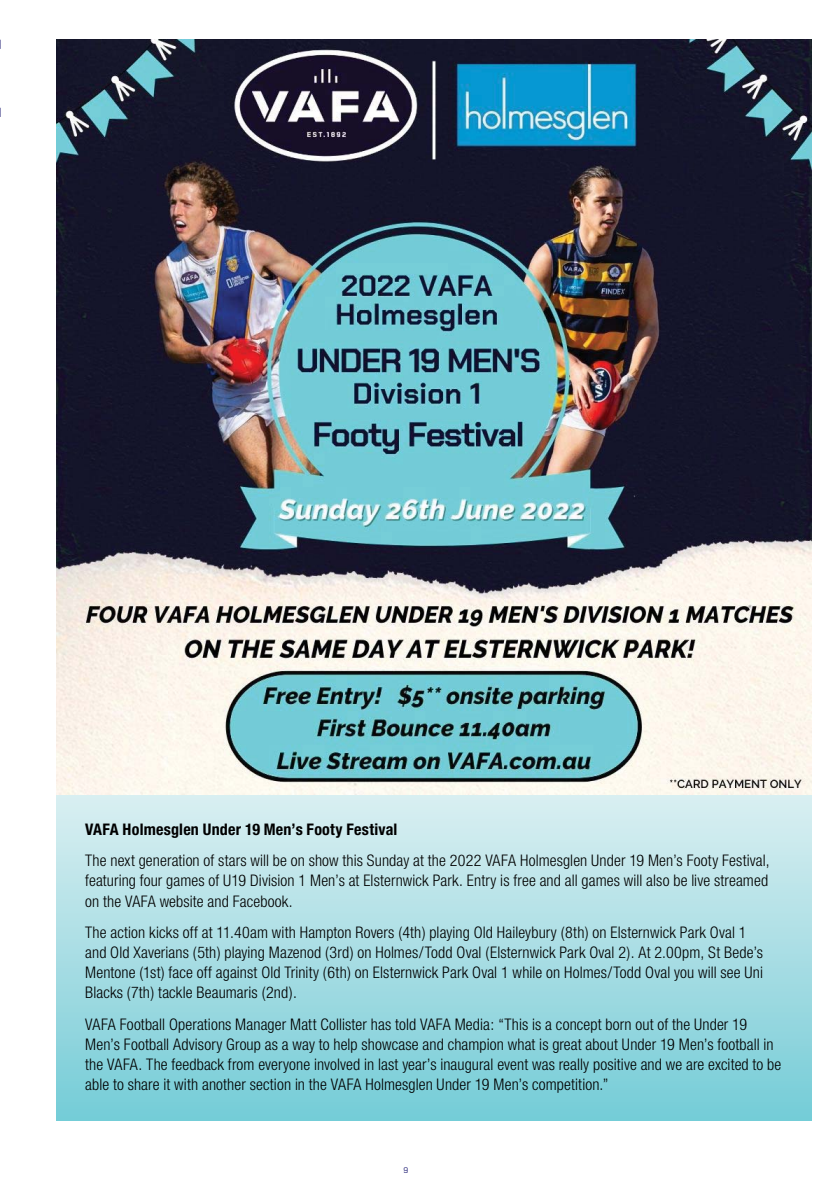
<style>
.page{position:relative;width:840px;height:1191px;background:#fff}
.page>*{position:absolute;margin:0;border:0;box-sizing:border-box;transform-origin:0 0}
.t1{font:300 condensed 16px/20.2px "Helvetica Neue";letter-spacing:.01em;color:#000}
.t2{font:700 condensed 16px "Helvetica Neue";letter-spacing:.015em;color:#000}
.t3{font:8px "Chakra Petch";color:#232176}
</style>
<div class="page">
<svg style="left:57px;top:794px;width:754px;height:326px;background:#a7dde4"></svg>
<img style="left:57px;top:40px;width:754px;height:754px">
<p class="t2" style="left:85px;top:823px;width:313px">VAFA Holmesglen Under 19 Men’s Footy Festival</p>
<p class="t1" style="left:85px;top:852px;width:685px;text-align:justify">The next generation of stars will be on show this Sunday at the 2022 VAFA Holmesglen Under 19 Men’s Footy Festival, featuring four games of U19 Division 1 Men’s at Elsternwick Park. Entry is free and all games will also be live streamed on the VAFA website and Facebook.</p>
<p class="t1" style="left:85px;top:923px;width:679px">The action kicks off at 11.40am with Hampton Rovers (4th) playing Old Haileybury (8th) on Elsternwick Park Oval 1 and Old Xaverians (5th) playing Mazenod (3rd) on Holmes/Todd Oval (Elsternwick Park Oval 2). At 2.00pm, St Bede’s Mentone (1st) face off against Old Trinity (6th) on Elsternwick Park Oval 1 while on Holmes/Todd Oval you will see Uni Blacks (7th) tackle Beaumaris (2nd).</p>
<p class="t1" style="left:85px;top:1015px;width:697px">VAFA Football Operations Manager Matt Collister has told VAFA Media: “This is a concept born out of the Under 19<br>Men’s Football Advisory Group as a way to help showcase and champion what is great about Under 19 Men’s football in the VAFA. The feedback from everyone involved in last year’s inaugural event was really positive and we are excited to be able to share it with another section in the VAFA Holmesglen Under 19 Men’s competition.”</p>
<p class="t3" style="left:403px;top:1165px;width:6px">9</p>
</div>
